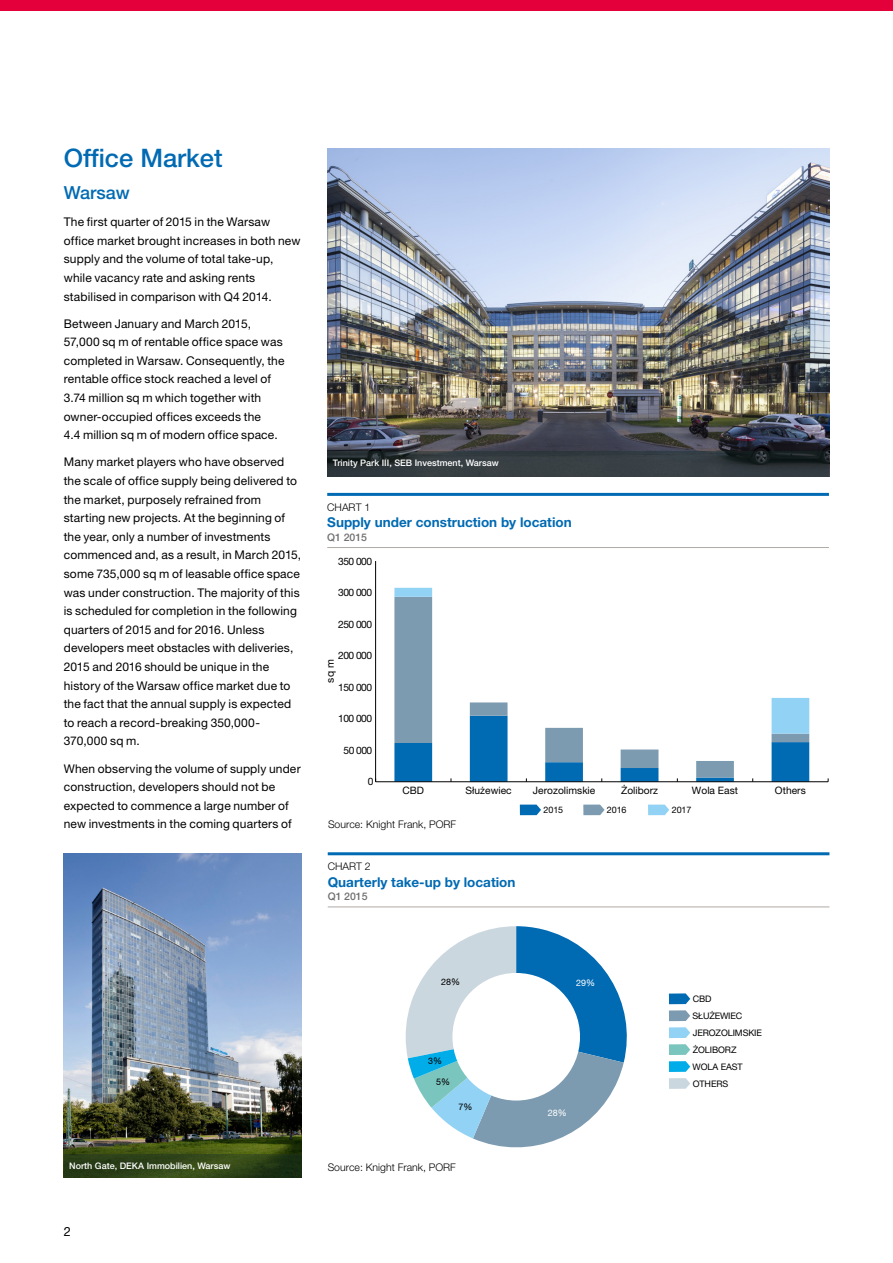
<style>
.page{position:relative;width:893px;height:1263px;background:#fff}
.page>*{position:absolute;margin:0;border:0;box-sizing:border-box;transform-origin:0 0}
.t1{font:500 25.5px "Helvetica Neue LT Pro";color:#006ab3}
.t2{font:500 18px "Helvetica Neue LT Pro";color:#006ab3}
.t3{font:700 13.5px "Helvetica Neue LT Pro";color:#006ab3}
.t4{font:12.75px "Helvetica Neue LT Pro";color:#000}
.t5{font:12px/18.6px "Helvetica Neue LT Pro";letter-spacing:.015em;color:#000}
.t6{font:300 10.5px "Helvetica Neue LT Pro";color:#000}
.t7{font:500 10.5px "Helvetica Neue LT Pro";letter-spacing:-.005em;color:#706f6f}
.t8{font:10.35px "Helvetica Neue LT Pro";color:#000}
.t9{font:10.2px "Helvetica Neue LT Pro";letter-spacing:-.005em;color:#000}
.t10{font:500 9px "Helvetica Neue LT Pro";color:#fff}
.t11{font:9px/17px "Helvetica Neue LT Pro";letter-spacing:-.01em;color:#000}
.t12{font:9px "Helvetica Neue CE";color:#000}
.t13{font:9px "Helvetica Neue CE";color:#fff}
</style>
<div class="page">
<div style="left:0;top:0;width:893px;height:11px;background:#e4003b"></div>
<hr style="left:328px;top:852px;width:501px;height:3px;background:#006ab3">
<hr style="left:328px;top:906px;width:501px;height:1px;background:#b0aaa7">
<svg style="left:520px;top:804px;width:21px;height:11px"></svg>
<svg style="left:583px;top:804px;width:22px;height:11px"></svg>
<svg style="left:648px;top:804px;width:21px;height:11px"></svg>
<svg style="left:394px;top:588px;width:415px;height:128px"></svg>
<hr style="left:375px;top:561px;width:1px;height:221px;background:#000">
<hr style="left:376px;top:781px;width:452px;height:1px;background:#000">
<svg style="left:394px;top:716px;width:415px;height:66px"></svg>
<hr style="left:327px;top:493px;width:502px;height:3px;background:#006ab3">
<hr style="left:327px;top:547px;width:502px;height:1px;background:#b0aaa7">
<img style="left:327px;top:148px;width:502px;height:303px">
<svg style="left:327px;top:451px;width:502px;height:25px;background:#2f383c"></svg>
<svg style="left:669px;top:993px;width:21px;height:11px"></svg>
<svg style="left:669px;top:1010px;width:21px;height:11px"></svg>
<svg style="left:669px;top:1027px;width:21px;height:11px"></svg>
<svg style="left:669px;top:1044px;width:21px;height:11px"></svg>
<svg style="left:669px;top:1061px;width:21px;height:11px"></svg>
<svg style="left:669px;top:1078px;width:21px;height:11px"></svg>
<svg style="left:406px;top:926px;width:221px;height:221px"></svg>
<div style="left:452px;top:973px;width:128px;height:127px;background:#fff;border-radius:50%"></div>
<img style="left:64px;top:853px;width:238px;height:325px">
<svg style="left:64px;top:1154px;width:237px;height:24px;background:#2c4017"></svg>
<h1 class="t1" style="left:64px;top:143px;width:160px">Office Market</h1>
<h2 class="t2" style="left:64px;top:182px;width:68px">Warsaw</h2>
<p class="t5" style="left:64px;top:212px;width:238px">The first quarter of 2015 in the Warsaw office market brought increases in both new supply and the volume of total take-up, while vacancy rate and asking rents stabilised in comparison with Q4 2014.</p>
<p class="t5" style="left:64px;top:314px;width:222px">Between January and March 2015, 57,000 sq m of rentable office space was completed in Warsaw. Consequently, the rentable office stock reached a level of 3.74 million sq m which together with owner-occupied offices exceeds the<br>4.4 million sq m of modern office space.</p>
<p class="t5" style="left:64px;top:452px;width:239px">Many market players who have observed the scale of office supply being delivered to the market, purposely refrained from starting new projects. At the beginning of the year, only a number of investments commenced and, as a result, in March 2015, some 735,000 sq m of leasable office space was under construction. The majority of this is scheduled for completion in the following quarters of 2015 and for 2016. Unless developers meet obstacles with deliveries, 2015 and 2016 should be unique in the history of the Warsaw office market due to the fact that the annual supply is expected to reach a record-breaking 350,000- 370,000 sq m.</p>
<p class="t5" style="left:64px;top:759px;width:238px">When observing the volume of supply under construction, developers should not be expected to commence a large number of new investments in the coming quarters of</p>
<p class="t10" style="left:333px;top:458px;width:167px">Trinity Park III, SEB Investment, Warsaw</p>
<p class="t6" style="left:327px;top:501px;width:45px">CHART 1</p>
<p class="t3" style="left:327px;top:514px;width:246px">Supply under construction by location</p>
<p class="t7" style="left:327px;top:531px;width:41px">Q1 2015</p>
<p class="t9" style="left:338px;top:555px;width:35px">350 000</p>
<p class="t9" style="left:338px;top:586px;width:35px">300 000</p>
<p class="t9" style="left:338px;top:618px;width:35px">250 000</p>
<p class="t9" style="left:338px;top:649px;width:35px">200 000</p>
<p class="t8" style="left:324px;top:683px;width:25px;rotate:-90deg">sq m</p>
<p class="t9" style="left:338px;top:681px;width:35px">150 000</p>
<p class="t9" style="left:338px;top:712px;width:35px">100 000</p>
<p class="t9" style="left:344px;top:744px;width:30px">50 000</p>
<p class="t9" style="left:368px;top:775px;width:7px">0</p>
<p class="t9" style="left:402px;top:784px;width:23px">CBD</p>
<p class="t9" style="left:466px;top:784px;width:48px">Służewiec</p>
<p class="t9" style="left:533px;top:784px;width:64px">Jerozolimskie</p>
<p class="t9" style="left:621px;top:784px;width:39px">Żoliborz</p>
<p class="t9" style="left:692px;top:784px;width:48px">Wola East</p>
<p class="t9" style="left:775px;top:784px;width:32px">Others</p>
<p class="t11" style="left:544px;top:801px;width:21px">2015</p>
<p class="t11" style="left:607px;top:801px;width:21px">2016</p>
<p class="t11" style="left:672px;top:801px;width:21px">2017</p>
<p class="t6" style="left:328px;top:818px;width:130px">Source: Knight Frank, PORF</p>
<p class="t6" style="left:328px;top:860px;width:45px">CHART 2</p>
<p class="t3" style="left:328px;top:873px;width:189px">Quarterly take-up by location</p>
<p class="t7" style="left:328px;top:890px;width:41px">Q1 2015</p>
<p class="t10" style="left:69px;top:1161px;width:163px">North Gate, DEKA Immobilien, Warsaw</p>
<p class="t4" style="left:64px;top:1223px;width:9px">2</p>
<p class="t12" style="left:441px;top:976px;width:20px">28%</p>
<p class="t12" style="left:428px;top:1055px;width:15px">3%</p>
<p class="t12" style="left:436px;top:1077px;width:15px">5%</p>
<p class="t12" style="left:458px;top:1102px;width:15px">7%</p>
<p class="t6" style="left:328px;top:1161px;width:130px">Source: Knight Frank, PORF</p>
<p class="t13" style="left:576px;top:978px;width:20px">29%</p>
<p class="t13" style="left:548px;top:1108px;width:20px">28%</p>
<p class="t11" style="left:693px;top:990px;width:71px">CBD<br>SŁUŻEWIEC<br>JEROZOLIMSKIE<br>ŻOLIBORZ<br>WOLA EAST<br>OTHERS</p>
</div>
